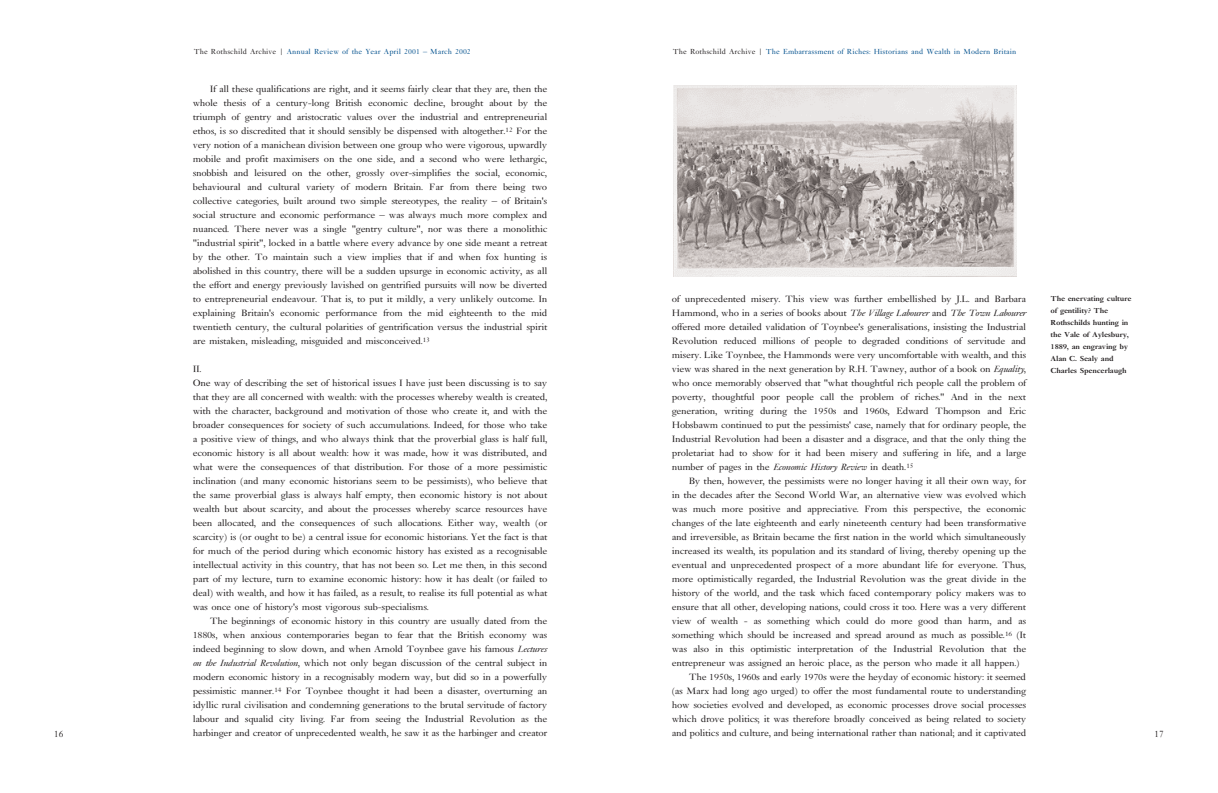
<style>
.page{position:relative;width:1218px;height:793px;background:#fff}
.page>*{position:absolute;margin:0;border:0;box-sizing:border-box;transform-origin:0 0}
.t1{font:10px "M Janson";color:#231f20;scale:.96 1}
.t2{font:9.8px/14px "M Janson";letter-spacing:-.02em;color:#231f20;text-align:justify;scale:1.1 1}
.t3{font:7.8px "M Janson";letter-spacing:.015em;color:#00508d;scale:1.04 1}
.t4{font:700 7.7px/12px "M Janson";letter-spacing:-.02em;color:#231f20;scale:1.08 1}
.s1{color:#231f20}
.s2{font-style:italic}
</style>
<div class="page">
<img style="left:673px;top:85px;width:343px;height:192px">
<p class="t1" style="left:54px;top:730px;width:11px">16</p>
<p class="t3" style="left:194px;top:48px;width:268px"><span class="s1">The Rothschild Archive |</span> Annual Review of the Year April 2001 – March 2002</p>
<p class="t2" style="left:193px;top:83px;width:324px;text-indent:17px">If all these qualifications are right, and it seems fairly clear that they are, then the whole thesis of a century-long British economic decline, brought about by the triumph of gentry and aristocratic values over the industrial and entrepreneurial ethos, is so discredited that it should sensibly be dispensed with altogether.<sup>12</sup> For the very notion of a manichean division between one group who were vigorous, upwardly mobile and profit maximisers on the one side, and a second who were lethargic, snobbish and leisured on the other, grossly over-simplifies the social, economic, behavioural and cultural variety of modern Britain. Far from there being two collective categories, built around two simple stereotypes, the reality – of Britain's social structure and economic performance – was always much more complex and nuanced. There never was a single "gentry culture", nor was there a monolithic "industrial spirit", locked in a battle where every advance by one side meant a retreat by the other. To maintain such a view implies that if and when fox hunting is abolished in this country, there will be a sudden upsurge in economic activity, as all the effort and energy previously lavished on gentrified pursuits will now be diverted to entrepreneurial endeavour. That is, to put it mildly, a very unlikely outcome. In explaining Britain's economic performance from the mid eighteenth to the mid twentieth century, the cultural polarities of gentrification versus the industrial spirit are mistaken, misleading, misguided and misconceived.<sup>13</sup></p>
<p class="t2" style="left:193px;top:363px;width:324px;text-align:left">II.<br>One way of describing the set of historical issues I have just been discussing is to say that they are all concerned with wealth: with the processes whereby wealth is created, with the character, background and motivation of those who create it, and with the broader consequences for society of such accumulations. Indeed, for those who take a positive view of things, and who always think that the proverbial glass is half full, economic history is all about wealth: how it was made, how it was distributed, and what were the consequences of that distribution. For those of a more pessimistic inclination (and many economic historians seem to be pessimists), who believe that the same proverbial glass is always half empty, then economic history is not about wealth but about scarcity, and about the processes whereby scarce resources have been allocated, and the consequences of such allocations. Either way, wealth (or scarcity) is (or ought to be) a central issue for economic historians. Yet the fact is that for much of the period during which economic history has existed as a recognisable intellectual activity in this country, that has not been so. Let me then, in this second part of my lecture, turn to examine economic history: how it has dealt (or failed to deal) with wealth, and how it has failed, as a result, to realise its full potential as what was once one of history's most vigorous sub-specialisms.</p>
<p class="t2" style="left:193px;top:615px;width:324px;text-indent:17px">The beginnings of economic history in this country are usually dated from the 1880s, when anxious contemporaries began to fear that the British economy was indeed beginning to slow down, and when Arnold Toynbee gave his famous <span class="s2">Lectures on the Industrial Revolution</span>, which not only began discussion of the central subject in modern economic history in a recognisably modern way, but did so in a powerfully pessimistic manner.<sup>14</sup> For Toynbee thought it had been a disaster, overturning an idyllic rural civilisation and condemning generations to the brutal servitude of factory labour and squalid city living. Far from seeing the Industrial Revolution as the harbinger and creator of unprecedented wealth, he saw it as the harbinger and creator</p>
<p class="t3" style="left:673px;top:48px;width:332px"><span class="s1">The Rothschild Archive |</span> The Embarrassment of Riches: Historians and Wealth in Modern Britain</p>
<p class="t2" style="left:672px;top:293px;width:324px">of unprecedented misery. This view was further embellished by J.L. and Barbara Hammond, who in a series of books about <span class="s2">The Village Labourer</span> and <span class="s2">The Town Labourer </span>offered more detailed validation of Toynbee's generalisations, insisting the Industrial Revolution reduced millions of people to degraded conditions of servitude and misery. Like Toynbee, the Hammonds were very uncomfortable with wealth, and this view was shared in the next generation by R.H. Tawney, author of a book on <span class="s2">Equality</span>, who once memorably observed that "what thoughtful rich people call the problem of poverty, thoughtful poor people call the problem of riches." And in the next generation, writing during the 1950s and 1960s, Edward Thompson and Eric Hobsbawm continued to put the pessimists' case, namely that for ordinary people, the Industrial Revolution had been a disaster and a disgrace, and that the only thing the proletariat had to show for it had been misery and suffering in life, and a large number of pages in the <span class="s2">Economic History Review</span> in death.<sup>15</sup></p>
<p class="t2" style="left:689px;top:475px;width:308px">By then, however, the pessimists were no longer having it all their own way, for</p>
<p class="t2" style="left:672px;top:489px;width:324px">in the decades after the Second World War, an alternative view was evolved which</p>
<p class="t2" style="left:672px;top:503px;width:324px">was much more positive and appreciative. From this perspective, the economic</p>
<p class="t2" style="left:672px;top:517px;width:324px">changes of the late eighteenth and early nineteenth century had been transformative</p>
<p class="t2" style="left:672px;top:531px;width:324px">and irreversible, as Britain became the first nation in the world which simultaneously</p>
<p class="t2" style="left:672px;top:545px;width:324px">increased its wealth, its population and its standard of living, thereby opening up the</p>
<p class="t2" style="left:672px;top:559px;width:324px">eventual and unprecedented prospect of a more abundant life for everyone. Thus,</p>
<p class="t2" style="left:672px;top:573px;width:324px">more optimistically regarded, the Industrial Revolution was the great divide in the</p>
<p class="t2" style="left:672px;top:587px;width:324px">history of the world, and the task which faced contemporary policy makers was to</p>
<p class="t2" style="left:672px;top:601px;width:324px">ensure that all other, developing nations, could cross it too. Here was a very different</p>
<p class="t2" style="left:672px;top:615px;width:324px">view of wealth - as something which could do more good than harm, and as</p>
<p class="t2" style="left:672px;top:629px;width:324px">something which should be increased and spread around as much as possible.<sup>16</sup> (It</p>
<p class="t2" style="left:672px;top:643px;width:324px">was also in this optimistic interpretation of the Industrial Revolution that the</p>
<p class="t2" style="left:672px;top:657px;width:318px">entrepreneur was assigned an heroic place, as the person who made it all happen.)</p>
<p class="t2" style="left:689px;top:671px;width:308px">The 1950s, 1960s and early 1970s were the heyday of economic history: it seemed</p>
<p class="t2" style="left:672px;top:685px;width:324px">(as Marx had long ago urged) to offer the most fundamental route to understanding</p>
<p class="t2" style="left:672px;top:699px;width:324px">how societies evolved and developed, as economic processes drove social processes</p>
<p class="t2" style="left:672px;top:713px;width:324px">which drove politics; it was therefore broadly conceived as being related to society</p>
<p class="t2" style="left:672px;top:727px;width:324px">and politics and culture, and being international rather than national; and it captivated</p>
<p class="t1" style="left:1155px;top:730px;width:11px">17</p>
<p class="t4" style="left:1051px;top:294px;width:76px">The enervating culture of gentility? The<br>Rothschilds hunting in the Vale of Aylesbury,<br>1889, an engraving by<br>Alan C. Sealy and<br>Charles Spencerlaugh</p>
</div>
